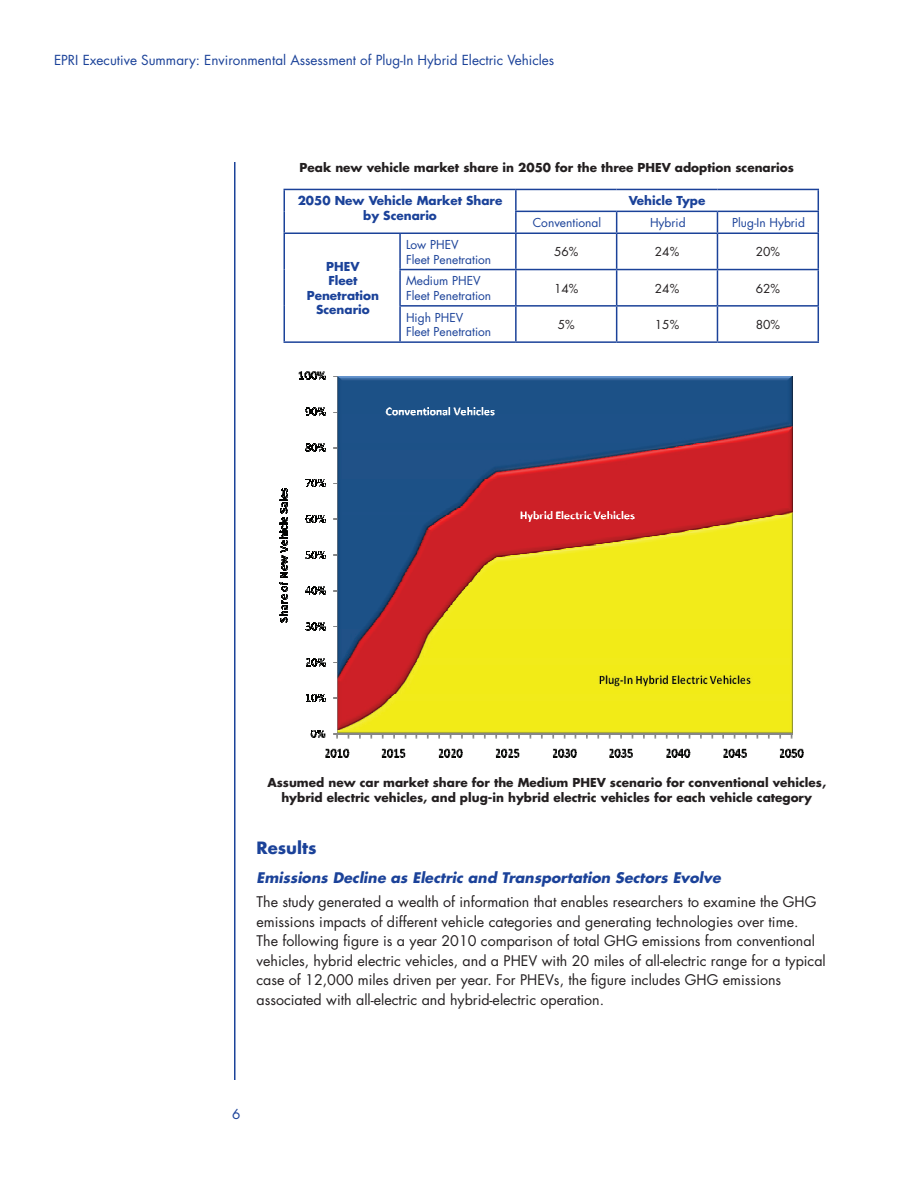
<style>
.page{position:relative;width:918px;height:1188px;background:#fff}
.page>*{position:absolute;margin:0;border:0;box-sizing:border-box;transform-origin:0 0}
.t1{font:700 16.5px "Futura Std";color:#1b4299}
.t2{font:14.25px/19.5px "Futura Std";color:#231f20}
.t3{font:italic 700 14.25px "Futura Std";color:#1b4299}
.t4{font:13.5px "Futura Std";color:#1b4299}
.t5{font:700 12px/14.4px "Futura Std";color:#231f20;text-align:center}
.t6{font:12px/14.4px "Futura Std";color:#1b4299}
.t7{font:700 12px/14.4px "Futura Std";color:#1b4299;text-align:center}
.t8{font:12px "Futura Std";color:#231f20}
</style>
<div class="page">
<hr style="left:234px;top:162px;width:2px;height:918px;background:#1b4299">
<hr style="left:284px;top:234px;width:1px;height:36px;background:#1b4299">
<hr style="left:284px;top:270px;width:1px;height:36px;background:#1b4299">
<hr style="left:284px;top:306px;width:1px;height:35px;background:#1b4299">
<hr style="left:284px;top:341px;width:116px;height:2px;background:#1b4299">
<hr style="left:399px;top:234px;width:2px;height:35px;background:#1b4299">
<hr style="left:515px;top:234px;width:2px;height:35px;background:#1b4299">
<hr style="left:616px;top:234px;width:1px;height:35px;background:#1b4299">
<hr style="left:717px;top:234px;width:1px;height:35px;background:#1b4299">
<hr style="left:818px;top:234px;width:1px;height:35px;background:#1b4299">
<hr style="left:399px;top:269px;width:117px;height:1px;background:#1b4299">
<hr style="left:399px;top:270px;width:2px;height:35px;background:#1b4299">
<hr style="left:516px;top:269px;width:101px;height:1px;background:#1b4299">
<hr style="left:515px;top:270px;width:2px;height:35px;background:#1b4299">
<hr style="left:617px;top:269px;width:100px;height:1px;background:#1b4299">
<hr style="left:616px;top:270px;width:1px;height:35px;background:#1b4299">
<hr style="left:717px;top:269px;width:102px;height:1px;background:#1b4299">
<hr style="left:717px;top:270px;width:1px;height:35px;background:#1b4299">
<hr style="left:818px;top:270px;width:1px;height:35px;background:#1b4299">
<hr style="left:399px;top:305px;width:117px;height:2px;background:#1b4299">
<hr style="left:399px;top:307px;width:2px;height:34px;background:#1b4299">
<hr style="left:516px;top:305px;width:101px;height:2px;background:#1b4299">
<hr style="left:515px;top:307px;width:2px;height:34px;background:#1b4299">
<hr style="left:617px;top:305px;width:100px;height:2px;background:#1b4299">
<hr style="left:616px;top:307px;width:1px;height:34px;background:#1b4299">
<hr style="left:717px;top:305px;width:102px;height:2px;background:#1b4299">
<hr style="left:717px;top:307px;width:1px;height:34px;background:#1b4299">
<hr style="left:818px;top:307px;width:1px;height:34px;background:#1b4299">
<hr style="left:400px;top:341px;width:116px;height:2px;background:#1b4299">
<hr style="left:516px;top:341px;width:101px;height:2px;background:#1b4299">
<hr style="left:617px;top:341px;width:100px;height:2px;background:#1b4299">
<hr style="left:717px;top:341px;width:102px;height:2px;background:#1b4299">
<hr style="left:284px;top:189px;width:116px;height:1px;background:#1b4299">
<hr style="left:400px;top:189px;width:116px;height:1px;background:#1b4299">
<hr style="left:516px;top:189px;width:101px;height:1px;background:#1b4299">
<hr style="left:515px;top:190px;width:2px;height:21px;background:#1b4299">
<hr style="left:617px;top:189px;width:100px;height:1px;background:#1b4299">
<hr style="left:717px;top:189px;width:102px;height:1px;background:#1b4299">
<svg style="left:284px;top:190px;width:1px;height:42px"></svg>
<hr style="left:515px;top:211px;width:102px;height:1px;background:#1b4299">
<hr style="left:515px;top:212px;width:2px;height:20px;background:#1b4299">
<hr style="left:617px;top:211px;width:100px;height:1px;background:#1b4299">
<svg style="left:616px;top:212px;width:1px;height:20px"></svg>
<hr style="left:717px;top:211px;width:102px;height:1px;background:#1b4299">
<svg style="left:717px;top:212px;width:1px;height:20px"></svg>
<svg style="left:818px;top:190px;width:1px;height:42px"></svg>
<hr style="left:284px;top:232px;width:116px;height:2px;background:#1b4299">
<hr style="left:400px;top:232px;width:116px;height:2px;background:#1b4299">
<hr style="left:516px;top:232px;width:101px;height:2px;background:#1b4299">
<hr style="left:617px;top:232px;width:100px;height:2px;background:#1b4299">
<hr style="left:717px;top:232px;width:102px;height:2px;background:#1b4299">
<img style="left:299px;top:372px;width:27px;height:5px">
<img style="left:333px;top:376px;width:459px;height:1px">
<img style="left:337px;top:377px;width:455px;height:356px">
<svg style="left:300px;top:377px;width:26px;height:3px"></svg>
<img style="left:333px;top:412px;width:459px;height:1px">
<svg style="left:306px;top:408px;width:20px;height:8px"></svg>
<img style="left:333px;top:447px;width:459px;height:1px">
<svg style="left:306px;top:444px;width:20px;height:8px"></svg>
<img style="left:333px;top:483px;width:459px;height:1px">
<svg style="left:306px;top:479px;width:20px;height:8px"></svg>
<img style="left:333px;top:519px;width:459px;height:1px">
<svg style="left:306px;top:515px;width:20px;height:8px"></svg>
<img style="left:333px;top:555px;width:459px;height:1px">
<svg style="left:306px;top:551px;width:20px;height:8px"></svg>
<img style="left:333px;top:591px;width:459px;height:1px">
<svg style="left:306px;top:587px;width:20px;height:8px"></svg>
<svg style="left:279px;top:489px;width:9px;height:134px"></svg>
<img style="left:333px;top:626px;width:459px;height:1px">
<svg style="left:306px;top:623px;width:20px;height:8px"></svg>
<img style="left:333px;top:662px;width:459px;height:1px">
<svg style="left:306px;top:659px;width:20px;height:8px"></svg>
<img style="left:333px;top:698px;width:459px;height:1px">
<svg style="left:306px;top:694px;width:20px;height:8px"></svg>
<svg style="left:311px;top:730px;width:13px;height:3px"></svg>
<img style="left:310px;top:733px;width:494px;height:24px">
<p class="t4" style="left:54px;top:52px;width:502px">EPRI Executive Summary: Environmental Assessment of Plug-In Hybrid Electric Vehicles</p>
<p class="t5" style="left:300px;top:160px;width:496px">Peak new vehicle market share in 2050 for the three PHEV adoption scenarios</p>
<p class="t7" style="left:298px;top:193px;width:206px">2050 New Vehicle Market Share by Scenario</p>
<p class="t7" style="left:629px;top:193px;width:78px">Vehicle Type</p>
<p class="t6" style="left:533px;top:216px;width:70px">Conventional</p>
<p class="t6" style="left:650px;top:216px;width:37px">Hybrid</p>
<p class="t6" style="left:732px;top:216px;width:74px">Plug-In Hybrid</p>
<p class="t7" style="left:307px;top:259px;width:74px">PHEV<br>Fleet<br>Penetration<br>Scenario</p>
<p class="t6" style="left:406px;top:238px;width:87px">Low PHEV<br>Fleet Penetration</p>
<p class="t8" style="left:554px;top:244px;width:26px">56%</p>
<p class="t8" style="left:655px;top:244px;width:26px">24%</p>
<p class="t8" style="left:756px;top:244px;width:26px">20%</p>
<p class="t6" style="left:406px;top:274px;width:87px">Medium PHEV<br>Fleet Penetration</p>
<p class="t8" style="left:554px;top:281px;width:26px">1 4%</p>
<p class="t8" style="left:655px;top:281px;width:26px">24%</p>
<p class="t8" style="left:756px;top:281px;width:26px">62%</p>
<p class="t6" style="left:406px;top:310px;width:87px">High PHEV<br>Fleet Penetration</p>
<p class="t8" style="left:558px;top:317px;width:18px">5%</p>
<p class="t8" style="left:655px;top:317px;width:26px">1 5%</p>
<p class="t8" style="left:756px;top:317px;width:26px">80%</p>
<p class="t5" style="left:267px;top:776px;width:560px">Assumed new car market share for the Medium PHEV scenario for conventional vehicles, hybrid electric vehicles, and plug-in hybrid electric vehicles for each vehicle category</p>
<p class="t1" style="left:257px;top:837px;width:62px">Results</p>
<p class="t3" style="left:257px;top:868px;width:466px">Emissions Decline as Electric and Transportation Sectors Evolve</p>
<p class="t2" style="left:257px;top:892px;width:571px">The study generated a wealth of information that enables researchers to examine the GHG emissions impacts of different vehicle categories and generating technologies over time.<br>The following figure is a year 201 0 comparison of total GHG emissions from conventional vehicles, hybrid electric vehicles, and a PHEV with 20 miles of all-electric range for a typical case of 1 2,000 miles driven per year. For PHEVs, the figure includes GHG emissions associated with all-electric and hybrid-electric operation.</p>
</div>
